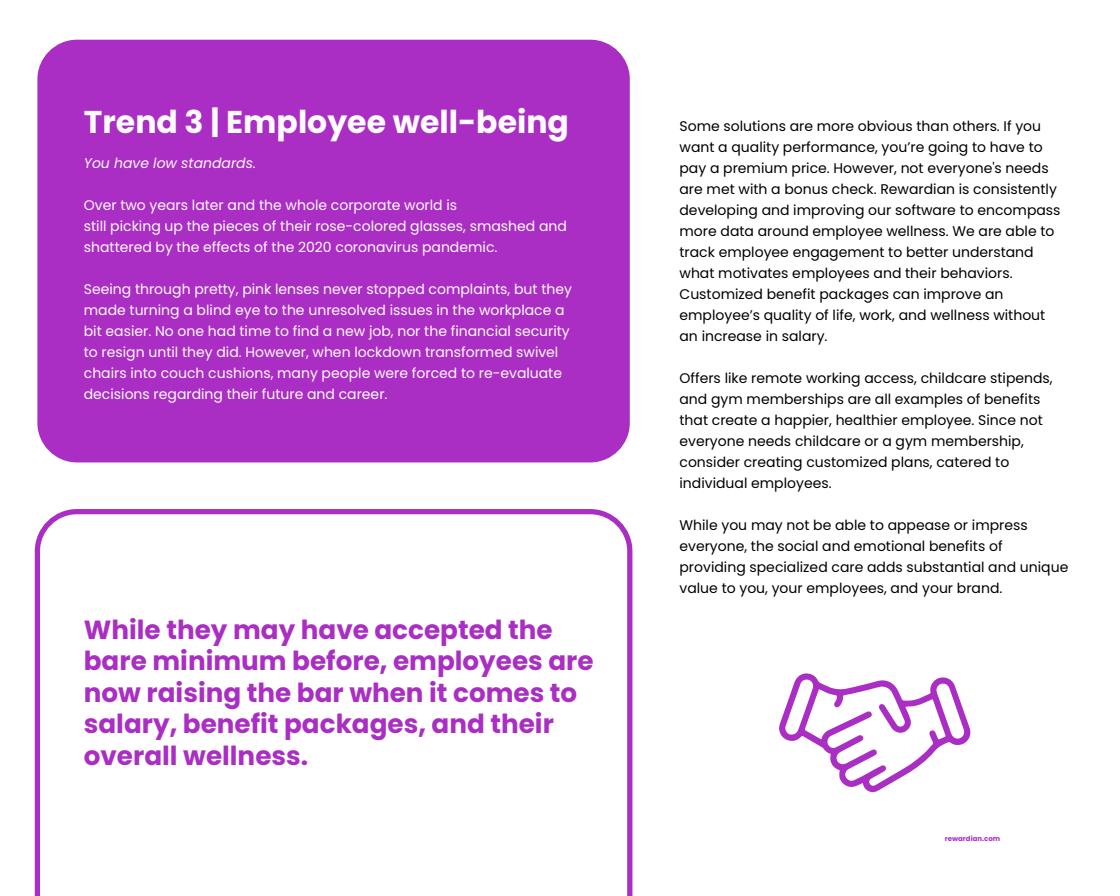
<style>
.page{position:relative;width:1120px;height:896px;background:#fff}
.page>*{position:absolute;margin:0;border:0;box-sizing:border-box;transform-origin:0 0}
.t1{font:700 31.5px "Poppins";color:#fcfcfc}
.t2{font:700 26.25px/31.5px "Poppins";color:#aa2ec3}
.t3{font:14px/21px "Poppins";color:#000}
.t4{font:14px/21px "Poppins";color:#fffdff}
.t5{font:italic 14px "Poppins";color:#fcfcfc}
.t6{font:700 7px "Poppins";color:#aa2ec3}
</style>
<div class="page">
<svg style="left:35px;top:509px;width:597px;height:387px"></svg>
<div style="left:37px;top:40px;width:593px;height:422px;background:#aa2ec3;border-radius:40px"></div>
<svg style="left:779px;top:673px;width:192px;height:120px"></svg>
<h1 class="t1" style="left:84px;top:103px;width:487px">Trend 3 | Employee well-being</h1>
<p class="t5" style="left:84px;top:155px;width:174px">You have low standards.</p>
<p class="t4" style="left:84px;top:195px;width:485px">Over two years later and the whole corporate world is<br>still picking up the pieces of their rose-colored glasses, smashed and shattered by the effects of the 2020 coronavirus pandemic.</p>
<p class="t4" style="left:84px;top:279px;width:490px">Seeing through pretty, pink lenses never stopped complaints, but they made turning a blind eye to the unresolved issues in the workplace a bit easier. No one had time to find a new job, nor the financial security to resign until they did. However, when lockdown transformed swivel chairs into couch cushions, many people were forced to re-evaluate decisions regarding their future and career.</p>
<h2 class="t2" style="left:84px;top:614px;width:511px">While they may have accepted the bare minimum before, employees are now raising the bar when it comes to salary, benefit packages, and their overall wellness.</h2>
<p class="t3" style="left:680px;top:116px;width:383px">Some solutions are more obvious than others. If you want a quality performance, you’re going to have to pay a premium price. However, not everyone's needs are met with a bonus check. Rewardian is consistently developing and improving our software to encompass more data around employee wellness. We are able to track employee engagement to better understand what motivates employees and their behaviors.<br>Customized benefit packages can improve an employee’s quality of life, work, and wellness without an increase in salary.</p>
<p class="t3" style="left:680px;top:368px;width:375px">Offers like remote working access, childcare stipends, and gym memberships are all examples of benefits that create a happier, healthier employee. Since not everyone needs childcare or a gym membership, consider creating customized plans, catered to individual employees.</p>
<p class="t3" style="left:680px;top:515px;width:390px">While you may not be able to appease or impress everyone, the social and emotional benefits of providing specialized care adds substantial and unique value to you, your employees, and your brand.</p>
<p class="t6" style="left:945px;top:835px;width:57px">rewardian.com</p>
</div>
